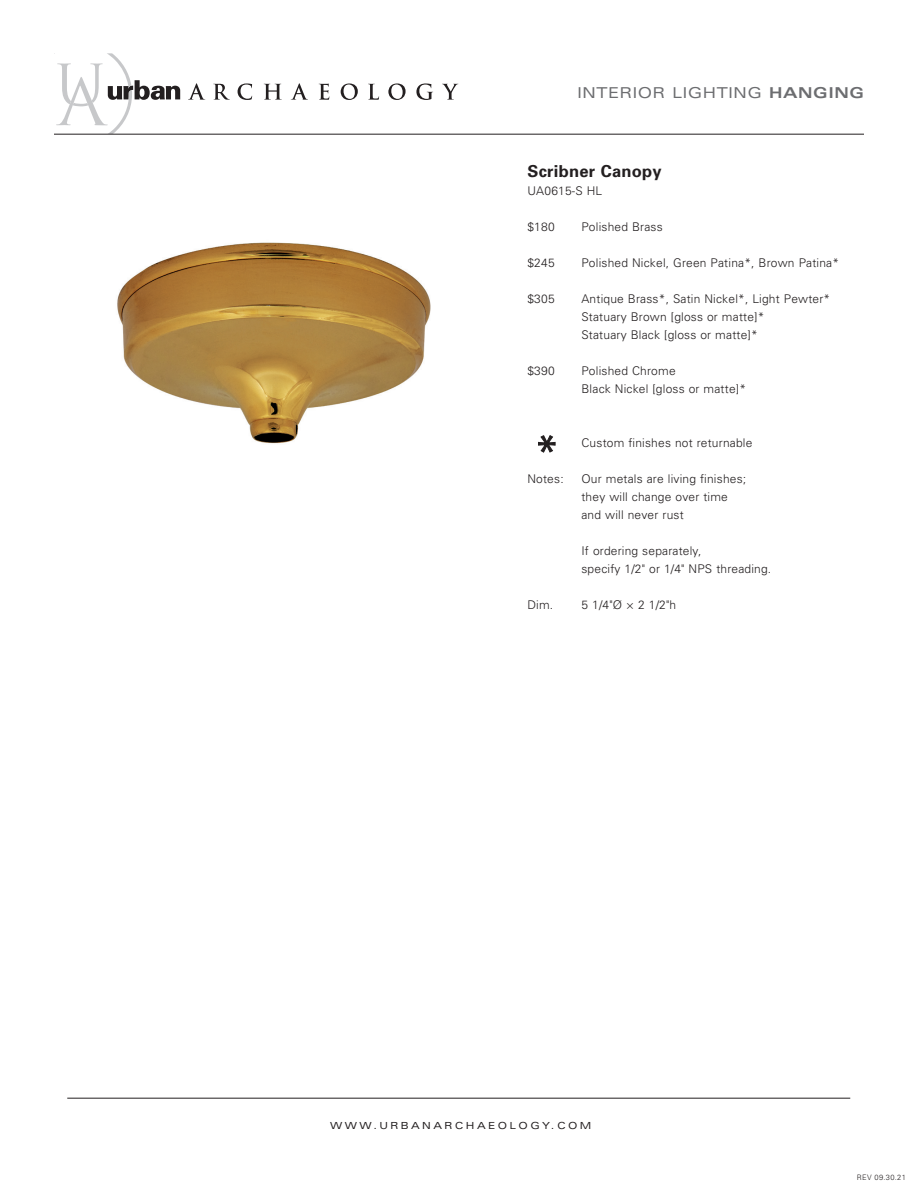
<style>
.page{position:relative;width:918px;height:1188px;background:#fff}
.page>*{position:absolute;margin:0;border:0;box-sizing:border-box;transform-origin:0 0}
.t1{font:700 16.5px "Univers";letter-spacing:.015em;color:#231f20}
.t2{font:expanded 15px "Univers";letter-spacing:.04em;color:#6c6d70}
.t3{font:300 12px/18px "Univers";letter-spacing:.015em;color:#231f20}
.t4{font:expanded 9.75px "Univers";letter-spacing:.25em;color:#231f20}
.t5{font:300 7.5px "Univers";letter-spacing:.04em;color:#231f20}
.s1{font-weight:700}
</style>
<div class="page">
<svg style="left:188px;top:83px;width:17px;height:17px"></svg>
<svg style="left:213px;top:84px;width:17px;height:16px"></svg>
<svg style="left:238px;top:83px;width:14px;height:17px"></svg>
<svg style="left:264px;top:84px;width:18px;height:16px"></svg>
<svg style="left:291px;top:83px;width:17px;height:17px"></svg>
<svg style="left:319px;top:84px;width:10px;height:16px"></svg>
<svg style="left:341px;top:83px;width:17px;height:17px"></svg>
<svg style="left:368px;top:84px;width:11px;height:16px"></svg>
<svg style="left:388px;top:83px;width:18px;height:17px"></svg>
<svg style="left:416px;top:83px;width:17px;height:17px"></svg>
<svg style="left:442px;top:84px;width:16px;height:16px"></svg>
<svg style="left:54px;top:53px;width:126px;height:81px"></svg>
<hr style="left:54px;top:134px;width:810px;height:1px;background:#231f20">
<hr style="left:67px;top:1098px;width:783px;height:1px;background:#231f20">
<img style="left:117px;top:242px;width:314px;height:202px">
<svg style="left:538px;top:435px;width:17px;height:18px"></svg>
<p class="t2" style="left:578px;top:83px;width:288px">INTERIOR LIGHTING <span class="s1">HANGING</span></p>
<h1 class="t1" style="left:527px;top:161px;width:136px">Scribner Canopy</h1>
<p class="t3" style="left:527px;top:181px;width:76px">UA0615-S HL</p>
<p class="t3" style="left:527px;top:217px;width:29px">$180</p>
<p class="t3" style="left:581px;top:217px;width:83px">Polished Brass</p>
<p class="t3" style="left:527px;top:253px;width:29px">$245</p>
<p class="t3" style="left:581px;top:253px;width:259px">Polished Nickel, Green Patina*, Brown Patina*</p>
<p class="t3" style="left:527px;top:289px;width:29px">$305</p>
<p class="t3" style="left:581px;top:289px;width:250px">Antique Brass*, Satin Nickel*, Light Pewter*<br>Statuary Brown [gloss or matte]*<br>Statuary Black [gloss or matte]*</p>
<p class="t3" style="left:527px;top:361px;width:29px">$390</p>
<p class="t3" style="left:581px;top:361px;width:166px">Polished Chrome<br>Black Nickel [gloss or matte]*</p>
<p class="t3" style="left:581px;top:433px;width:172px">Custom finishes not returnable</p>
<p class="t3" style="left:527px;top:469px;width:38px">Notes:</p>
<p class="t3" style="left:581px;top:469px;width:166px">Our metals are living finishes; they will change over time and will never rust</p>
<p class="t3" style="left:581px;top:541px;width:191px">If ordering separately,<br>specify 1/2" or 1/4" NPS threading.</p>
<p class="t3" style="left:527px;top:595px;width:27px">Dim.</p>
<p class="t3" style="left:581px;top:595px;width:96px">5 1/4"Ø × 2 1/2"h</p>
<p class="t4" style="left:330px;top:1120px;width:263px">WWW.URBANARCHAEOLOGY.COM</p>
<p class="t5" style="left:857px;top:1172px;width:50px">REV 09.30.21</p>
</div>
